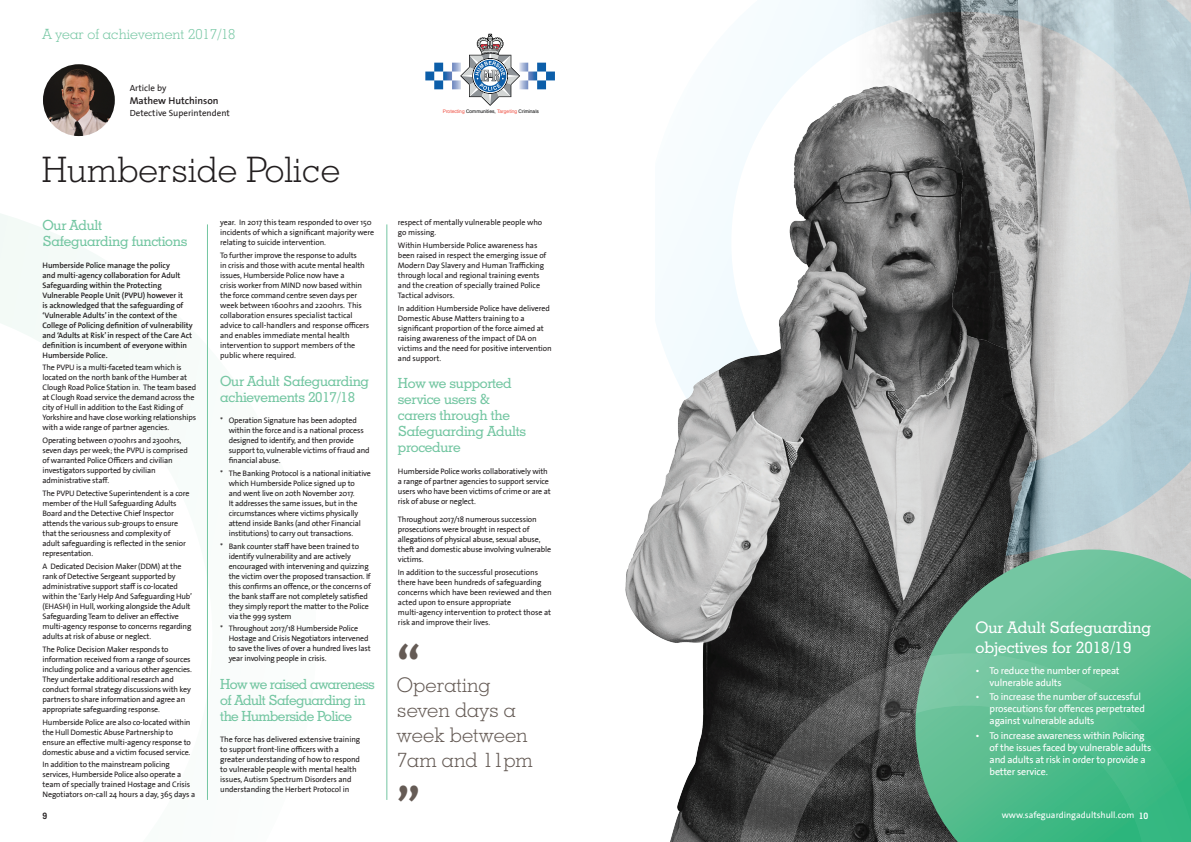
<style>
.page{position:relative;width:1191px;height:842px;background:#fff}
.page>*{position:absolute;margin:0;border:0;box-sizing:border-box;transform-origin:0 0}
.t1{font:700 49.1px "The Sans";color:#655b55}
.t2{font:300 35.1px "Geometric Slab 703 BT";color:#231f20}
.t3{font:300 20.2px/25.2px "Geometric Slab 703 BT";color:#655b55}
.t4{font:500 16px/20px "Geometric Slab 703 BT";color:#fff}
.t5{font:300 14.1px "Geometric Slab 703 BT";color:#74c6a2}
.t6{font:500 14px/16px "Geometric Slab 703 BT";letter-spacing:-.02em;color:#74c6a2}
.t7{font:500 14px/16px "Geometric Slab 703 BT";letter-spacing:-.04em;color:#74c6a2}
.t8{font:10px/12px "The Sans Plain";letter-spacing:-.02em;color:#fff}
.t9{font:600 10px "The Sans";color:#231f20}
.t10{font:9px "The Sans Plain";color:#231f20}
.t11{font:9px "The Sans Plain";color:#fff}
.t12{font:700 9px "Geometric Slab 703 BT";color:#231f20}
.t13{font:8px/10px "The Sans Plain";letter-spacing:-.02em;color:#231f20}
.t14{font:600 8px/10px "The Sans";letter-spacing:-.01em;color:#231f20}
.t15{font:4.9px "Helvetica";color:#000001}
.s1{color:#ef4e41}
.s2{font-family:"Geometric Slab 703 BT";font-weight:700}
</style>
<div class="page">
<svg style="left:0;top:64px;width:207px;height:507px"></svg>
<svg style="left:425px;top:34px;width:130px;height:72px"></svg>
<img style="left:625px;top:0;width:566px;height:842px">
<svg style="left:915px;top:549px;width:276px;height:81px"></svg>
<svg style="left:712px;top:630px;width:479px;height:212px"></svg>
<img style="left:43px;top:64px;width:72px;height:72px;border-radius:36px">
<hr style="left:207px;top:224px;width:1px;height:576px;background:#74c6a2">
<hr style="left:386px;top:224px;width:1px;height:576px;background:#74c6a2">
<h3 class="t5" style="left:43px;top:26px;width:194px">A year of achievement 2017/18</h3>
<p class="t10" style="left:130px;top:83px;width:38px">Article by</p>
<p class="t9" style="left:130px;top:95px;width:90px">Mathew Hutchinson</p>
<p class="t10" style="left:130px;top:109px;width:102px">Detective Superintendent</p>
<h2 class="t2" style="left:42px;top:148px;width:300px">Humberside Police</h2>
<h3 class="t6" style="left:43px;top:217px;width:146px">Our Adult<br>Safeguarding functions</h3>
<p class="t14" style="left:43px;top:260px;width:152px">Humberside Police manage the policy<br>and multi-agency collaboration for Adult Safeguarding within the Protecting Vulnerable People Unit (PVPU) however it<br>is acknowledged that the safeguarding of ‘Vulnerable Adults’ in the context of the College of Policing definition of vulnerability and ‘Adults at Risk’ in respect of the Care Act definition is incumbent of everyone within Humberside Police.</p>
<p class="t13" style="left:43px;top:363px;width:155px">The PVPU is a multi-faceted team which is located on the north bank of the Humber at Clough Road Police Station in. The team based at Clough Road service the demand across the city of Hull in addition to the East Riding of Yorkshire and have close working relationships with a wide range of partner agencies.</p>
<p class="t13" style="left:43px;top:436px;width:147px">Operating between 0700hrs and 2300hrs, seven days per week; the PVPU is comprised of warranted Police Officers and civilian investigators supported by civilian administrative staff.</p>
<p class="t13" style="left:43px;top:489px;width:148px">The PVPU Detective Superintendent is a core member of the Hull Safeguarding Adults Board and the Detective Chief Inspector attends the various sub-groups to ensure that the seriousness and complexity of adult safeguarding is reflected in the senior representation.</p>
<p class="t13" style="left:43px;top:561px;width:151px">A Dedicated Decision Maker (DDM) at the rank of Detective Sergeant supported by administrative support staff is co-located within the ‘Early Help And Safeguarding Hub’ (EHASH) in Hull, working alongside the Adult Safeguarding Team to deliver an effective multi-agency response to concerns regarding adults at risk of abuse or neglect.</p>
<p class="t13" style="left:43px;top:644px;width:151px">The Police Decision Maker responds to information received from a range of sources including police and a various other agencies.<br>They undertake additional research and conduct formal strategy discussions with key partners to share information and agree an appropriate safeguarding response.</p>
<p class="t13" style="left:43px;top:717px;width:150px">Humberside Police are also co-located within the Hull Domestic Abuse Partnership to ensure an effective multi-agency response to domestic abuse and a victim focused service.</p>
<p class="t13" style="left:43px;top:760px;width:154px">In addition to the mainstream policing services, Humberside Police also operate a team of specially trained Hostage and Crisis Negotiators on-call 24 hours a day, 365 days a</p>
<p class="t13" style="left:220px;top:218px;width:156px">year. In 2017 this team responded to over 150 incidents of which a significant majority were relating to suicide intervention.</p>
<p class="t13" style="left:220px;top:251px;width:151px">To further improve the response to adults<br>in crisis and those with acute mental health issues, Humberside Police now have a<br>crisis worker from MIND now based within the force command centre seven days per week between 1600hrs and 2200hrs. This collaboration ensures specialist tactical advice to call-handlers and response officers and enables immediate mental health intervention to support members of the public where required.</p>
<h3 class="t6" style="left:220px;top:372px;width:150px">Our Adult Safeguarding achievements 2017/18</h3>
<p class="t13" style="left:229px;top:415px;width:142px;text-indent:-9px">* Operation Signature has been adopted within the force and is a national process designed to identify, and then provide support to, vulnerable victims of fraud and financial abuse.</p>
<p class="t13" style="left:229px;top:468px;width:144px;text-indent:-9px">* The Banking Protocol is a national initiative which Humberside Police signed up to<br>and went live on 20th November 2017.<br>It addresses the same issues, but in the circumstances where victims physically attend inside Banks (and other Financial institutions) to carry out transactions.</p>
<p class="t13" style="left:229px;top:541px;width:144px;text-indent:-9px">* Bank counter staff have been trained to identify vulnerability and are actively encouraged with intervening and quizzing the victim over the proposed transaction. If this confirms an offence, or the concerns of the bank staff are not completely satisfied they simply report the matter to the Police via the 999 system</p>
<p class="t13" style="left:229px;top:624px;width:143px;text-indent:-9px">* Throughout 2017/18 Humberside Police Hostage and Crisis Negotiators intervened to save the lives of over a hundred lives last year involving people in crisis.</p>
<h3 class="t7" style="left:220px;top:676px;width:156px">How we raised awareness of Adult Safeguarding in the Humberside Police</h3>
<p class="t13" style="left:220px;top:735px;width:142px">The force has delivered extensive training to support front-line officers with a greater understanding of how to respond to vulnerable people with mental health issues, Autism Spectrum Disorders and understanding the Herbert Protocol in</p>
<p class="t15" style="left:443px;top:107px;width:98px"><span class="s1">Protecting</span> Communities, <span class="s1">Targeting</span> Criminals</p>
<p class="t13" style="left:398px;top:218px;width:146px">respect of mentally vulnerable people who go missing.</p>
<p class="t13" style="left:398px;top:241px;width:150px">Within Humberside Police awareness has been raised in respect the emerging issue of Modern Day Slavery and Human Trafficking through local and regional training events and the creation of specially trained Police Tactical advisors.</p>
<p class="t13" style="left:398px;top:304px;width:155px">In addition Humberside Police have delivered Domestic Abuse Matters training to a significant proportion of the force aimed at raising awareness of the impact of DA on victims and the need for positive intervention and support.</p>
<h3 class="t6" style="left:398px;top:375px;width:130px">How we supported service users &amp; carers through the<br>Safeguarding Adults procedure</h3>
<p class="t13" style="left:398px;top:466px;width:154px">Humberside Police works collaboratively with a range of partner agencies to support service users who have been victims of crime or are at risk of abuse or neglect.</p>
<p class="t13" style="left:398px;top:515px;width:155px">Throughout 2017/18 numerous succession prosecutions were brought in respect of allegations of physical abuse, sexual abuse, theft and domestic abuse involving vulnerable victims.</p>
<p class="t13" style="left:398px;top:568px;width:155px">In addition to the successful prosecutions there have been hundreds of safeguarding concerns which have been reviewed and then acted upon to ensure appropriate multi-agency intervention to protect those at risk and improve their lives.</p>
<h1 class="t1" style="left:397px;top:639px;width:25px">“</h1>
<h3 class="t3" style="left:397px;top:672px;width:137px">Operating seven days a week between<br>7am and 11pm</h3>
<h1 class="t1" style="left:420px;top:806px;width:25px;rotate:-180deg">“</h1>
<h3 class="t4" style="left:975px;top:617px;width:177px">Our Adult Safeguarding objectives for 2018/19</h3>
<p class="t8" style="left:989px;top:665px;width:131px;text-indent:-14px">• To reduce the number of repeat vulnerable adults</p>
<p class="t8" style="left:989px;top:691px;width:157px;text-indent:-14px">• To increase the number of successful prosecutions for offences perpetrated against vulnerable adults</p>
<p class="t8" style="left:989px;top:730px;width:163px;text-indent:-14px">• To increase awareness within Policing of the issues faced by vulnerable adults and adults at risk in order to provide a better service.</p>
<p class="t12" style="left:43px;top:810px;width:6px">9</p>
<p class="t11" style="left:1001px;top:810px;width:148px">www.safeguardingadultshull.com <span class="s2">10</span></p>
</div>
